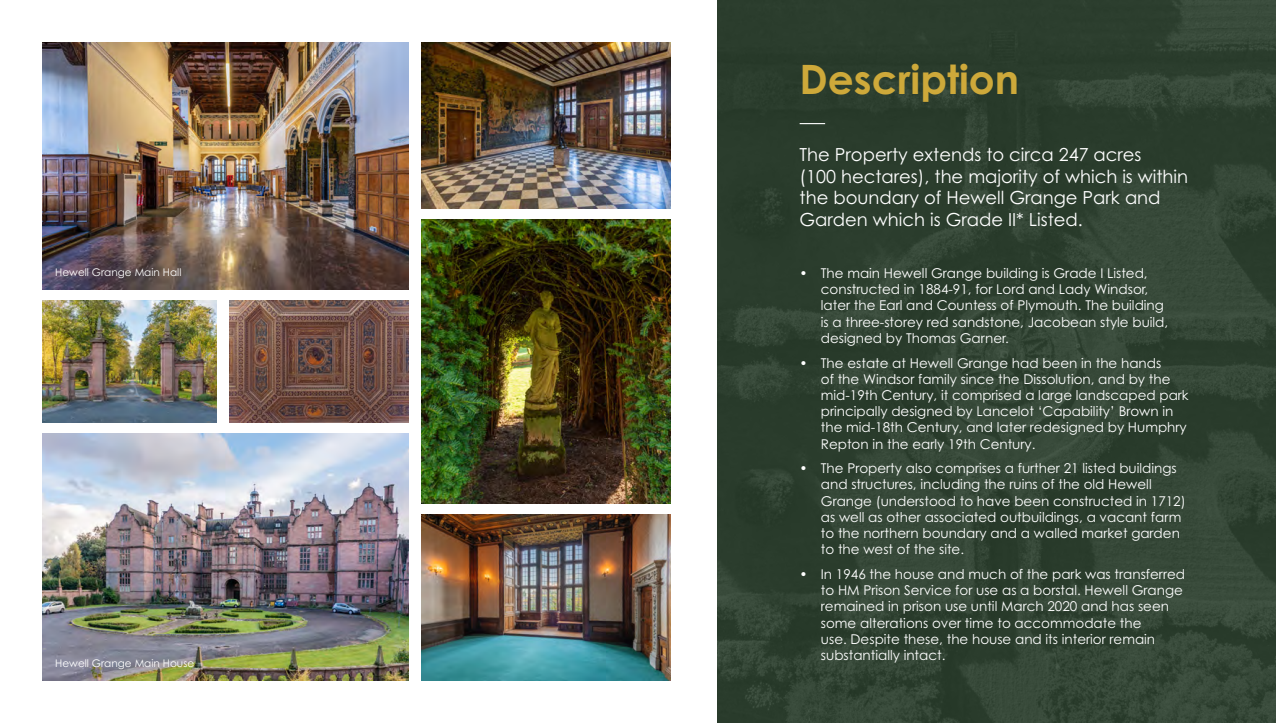
<style>
.page{position:relative;width:1276px;height:723px;background:#fff}
.page>*{position:absolute;margin:0;border:0;box-sizing:border-box;transform-origin:0 0}
.t1{font:700 40.5px "Century Gothic Pro";color:#cea93a}
.t2{font:18px/21.6px "Century Gothic Pro";color:#fff}
.t3{font:13.5px/16.2px "Century Gothic Pro";color:#fff}
.t4{font:10.5px "Century Gothic Pro";color:#fff}
</style>
<div class="page">
<img style="left:43px;top:43px;width:365px;height:246px">
<img style="left:43px;top:434px;width:365px;height:246px">
<img style="left:718px;top:0;width:558px;height:723px">
<img style="left:422px;top:43px;width:249px;height:165px">
<img style="left:422px;top:220px;width:249px;height:284px">
<img style="left:422px;top:514px;width:249px;height:166px">
<svg style="left:799px;top:123px;width:26px;height:1px"></svg>
<img style="left:43px;top:301px;width:174px;height:121px">
<img style="left:230px;top:301px;width:178px;height:121px">
<p class="t4" style="left:55px;top:265px;width:128px">Hewell Grange Main Hall</p>
<p class="t4" style="left:55px;top:657px;width:140px">Hewell Grange Main House</p>
<h1 class="t1" style="left:799px;top:54px;width:221px">Description</h1>
<h2 class="t2" style="left:799px;top:143px;width:390px">The Property extends to circa 247 acres<br>(100 hectares), the majority of which is within the boundary of Hewell Grange Park and Garden which is Grade II* Listed.</h2>
<p class="t3" style="left:821px;top:265px;width:349px;text-indent:-21px">• The main Hewell Grange building is Grade I Listed, constructed in 1884-91, for Lord and Lady Windsor, later the Earl and Countess of Plymouth. The building is a three-storey red sandstone, Jacobean style build, designed by Thomas Garner.</p>
<p class="t3" style="left:821px;top:354px;width:369px;text-indent:-21px">• The estate at Hewell Grange had been in the hands<br>of the Windsor family since the Dissolution, and by the mid-19th Century, it comprised a large landscaped park principally designed by Lancelot ‘Capability’ Brown in the mid-18th Century, and later redesigned by Humphry Repton in the early 19th Century.</p>
<p class="t3" style="left:821px;top:460px;width:366px;text-indent:-21px">• The Property also comprises a further 21 listed buildings and structures, including the ruins of the old Hewell Grange (understood to have been constructed in 1712) as well as other associated outbuildings, a vacant farm to the northern boundary and a walled market garden to the west of the site.</p>
<p class="t3" style="left:821px;top:566px;width:366px;text-indent:-21px">• In 1946 the house and much of the park was transferred to HM Prison Service for use as a borstal. Hewell Grange remained in prison use until March 2020 and has seen some alterations over time to accommodate the<br>use. Despite these, the house and its interior remain substantially intact.</p>
</div>
